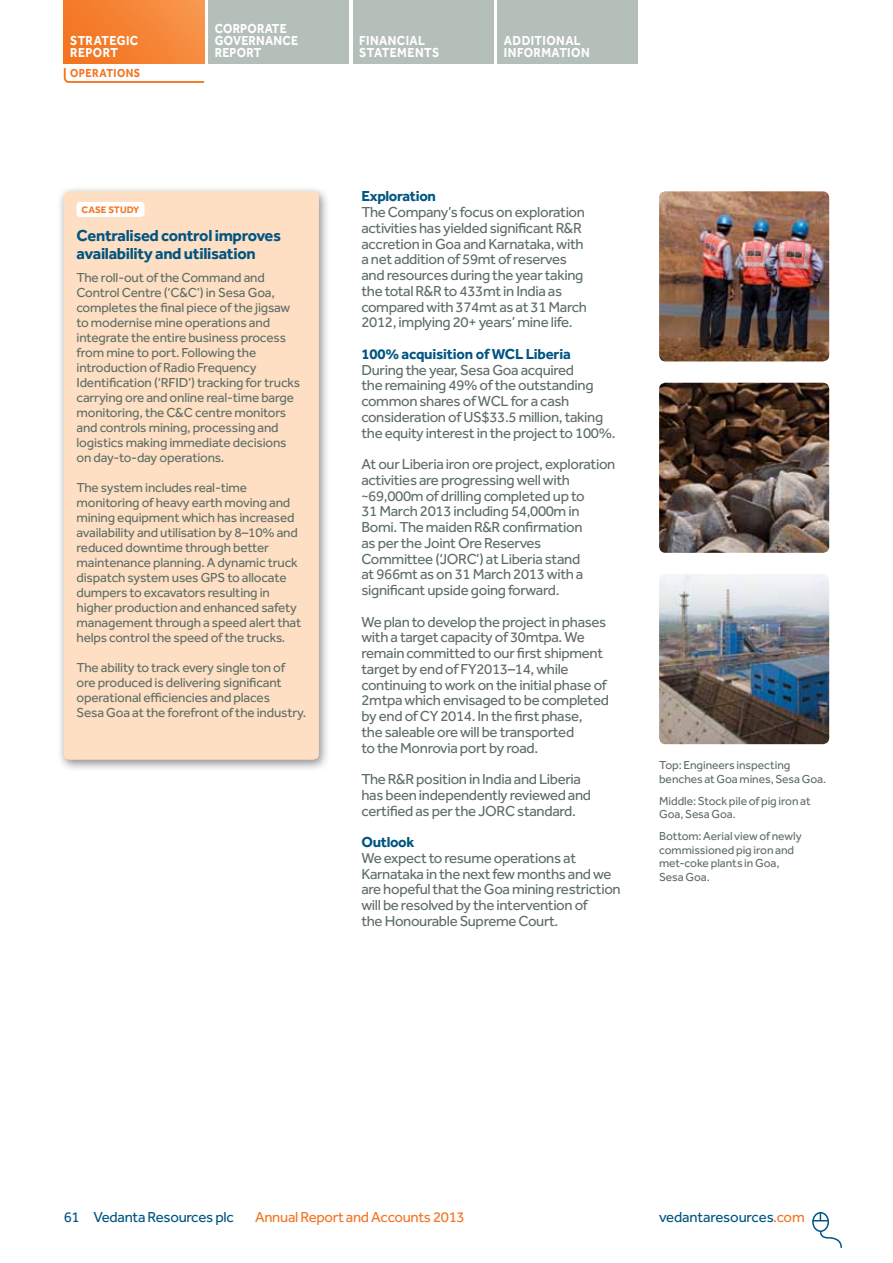
<style>
.page{position:relative;width:893px;height:1263px;background:#fff}
.page>*{position:absolute;margin:0;border:0;box-sizing:border-box;transform-origin:0 0}
.t1{font:700 16.5px/18px "Effra";letter-spacing:-.02em;color:#005581}
.t2{font:15px/15.8px "Effra";letter-spacing:-.025em;color:#5e6e66}
.t3{font:700 15px "Effra";letter-spacing:-.015em;color:#005581}
.t4{font:15px "Effra";letter-spacing:-.02em;color:#005581}
.t5{font:15px "Effra";letter-spacing:-.02em;color:#f47421}
.t6{font:13.5px/15px "Effra";letter-spacing:-.015em;color:#5e6e66}
.t7{font:700 13.5px/12px "Effra";letter-spacing:.03em;color:#fff;scale:.9 1}
.t8{font:12px/13.5px "Effra";letter-spacing:-.005em;color:#5e6e66}
.t9{font:700 12px "Effra";letter-spacing:.045em;color:#f47421;scale:.9 1}
.t10{font:700 9.75px "Effra";color:#f47421}
.s1{color:#f47421}
</style>
<div class="page">
<div style="left:812px;top:1212px;width:17px;height:20px;border:2px solid #005581;border-radius:50%"></div>
<svg style="left:813px;top:1212px;width:15px;height:9px"></svg>
<svg style="left:819px;top:1230px;width:23px;height:18px"></svg>
<div style="left:64px;top:0;width:140px;height:64px;background:linear-gradient(to right,#f47520,#f79247)"></div>
<div style="left:208px;top:0;width:141px;height:64px;background:#b4bfba"></div>
<div style="left:353px;top:0;width:140px;height:64px;background:#b4bfba"></div>
<div style="left:497px;top:0;width:141px;height:64px;background:#b4bfba"></div>
<img style="left:659px;top:191px;width:170px;height:170px">
<img style="left:659px;top:383px;width:170px;height:170px">
<img style="left:659px;top:574px;width:170px;height:170px">
<svg style="left:63px;top:68px;width:142px;height:15px"></svg>
<div style="left:57px;top:186px;width:273px;height:586px;background:#231f20;opacity:.5"></div>
<div style="left:64px;top:191px;width:255px;height:569px;background:#fedfc4"></div>
<div style="left:77px;top:202px;width:68px;height:15px;background:#fff;border-radius:3px"></div>
<p class="t7" style="left:70px;top:35px;width:77px">STRATEGIC<br>REPORT</p>
<p class="t7" style="left:215px;top:23px;width:94px">CORPORATE<br>GOVERNANCE<br>REPORT</p>
<p class="t9" style="left:70px;top:66px;width:78px">operations</p>
<p class="t10" style="left:82px;top:204px;width:40px">Cas e Study</p>
<p class="t1" style="left:77px;top:226px;width:206px">Centralised control improves availability and utilisation</p>
<p class="t6" style="left:77px;top:270px;width:225px">The roll-out ofthe Command and Control Centre (‘C&amp;C’) in Sesa Goa, completes the final piece ofthe jigsaw to modernise mine operations and integrate the entire business process from mine to port. Following the introduction of Radio Frequency Identification (‘RFID’) tracking for trucks carrying ore and online real-time barge monitoring, the C&amp;C centre monitors and controls mining, processing and logistics making immediate decisions on day-to-day operations.</p>
<p class="t6" style="left:77px;top:480px;width:226px">The system includes real-time monitoring of heavy earth moving and mining equipment which has increased availability and utilisation by 8–10% and reduced downtime through better maintenance planning. A dynamic truck dispatch system uses GPS to allocate dumpers to excavators resulting in higher production and enhanced safety management through a speed alert that helps control the speed ofthe trucks.</p>
<p class="t6" style="left:77px;top:660px;width:231px">The ability to track every single ton of ore produced is delivering significant operational efficiencies and places<br>Sesa Goa at the forefront of the industry.</p>
<p class="t7" style="left:359px;top:35px;width:90px">FINANCIAL<br>STATEMENTS</p>
<p class="t7" style="left:504px;top:35px;width:97px">ADDITIONAL<br>INFORMATION</p>
<p class="t3" style="left:361px;top:187px;width:76px">Exploration</p>
<p class="t2" style="left:361px;top:204px;width:227px">The Company’s focus on exploration activities has yielded significant R&amp;R accretion in Goa and Karnataka, with a net addition of 59mt of reserves and resources during the year taking the total R&amp;R to 433mt in India as compared with 374mt as at 31 March 2012, implying 20+ years’ mine life.</p>
<p class="t3" style="left:361px;top:345px;width:211px">100% acquisition of WCL Liberia</p>
<p class="t2" style="left:361px;top:362px;width:256px">During the year, Sesa Goa acquired<br>the remaining 49% ofthe outstanding common shares ofWCL for a cash consideration of US$33.5 million, taking the equity interest in the project to 100%.</p>
<p class="t2" style="left:361px;top:456px;width:255px">At our Liberia iron ore project, exploration activities are progressing well with ~69,000m ofdrilling completed up to<br>31 March 2013 including 54,000m in Bomi. The maiden R&amp;R confirmation<br>as per the Joint Ore Reserves Committee (‘JORC’) at Liberia stand<br>at 966mt as on 31 March 2013 with a significant upside going forward.</p>
<p class="t2" style="left:361px;top:614px;width:249px">We plan to develop the project in phases with a target capacity of 30mtpa. We remain committed to our first shipment target by end of FY2013–14, while continuing to work on the initial phase of 2mtpa which envisaged to be completed by end of CY 2014. In the first phase,<br>the saleable ore will be transported<br>to the Monrovia port by road.</p>
<p class="t2" style="left:361px;top:771px;width:231px">The R&amp;R position in India and Liberia has been independently reviewed and certified as per the JORC standard.</p>
<p class="t3" style="left:361px;top:833px;width:54px">Outlook</p>
<p class="t2" style="left:361px;top:850px;width:261px">We expect to resume operations at Karnataka in the next few months and we arehopefulthattheGoaminingrestriction will be resolved by the intervention of<br>the Honourable Supreme Court.</p>
<p class="t8" style="left:659px;top:758px;width:169px">Top: Engineers inspecting benches atGoamines,SesaGoa.</p>
<p class="t8" style="left:659px;top:794px;width:153px">Middle:Stockpileofpigironat<br>Goa,SesaGoa.</p>
<p class="t8" style="left:659px;top:829px;width:144px">Bottom:Aerial viewofnewly commissioned pig iron and met-cokeplants inGoa,<br>SesaGoa.</p>
<p class="t4" style="left:64px;top:1208px;width:171px">61 Vedanta Resources plc</p>
<p class="t5" style="left:255px;top:1208px;width:211px">Annual Report and Accounts 2013</p>
<p class="t4" style="left:659px;top:1208px;width:147px">vedantaresources<span class="s1">.com</span></p>
</div>
